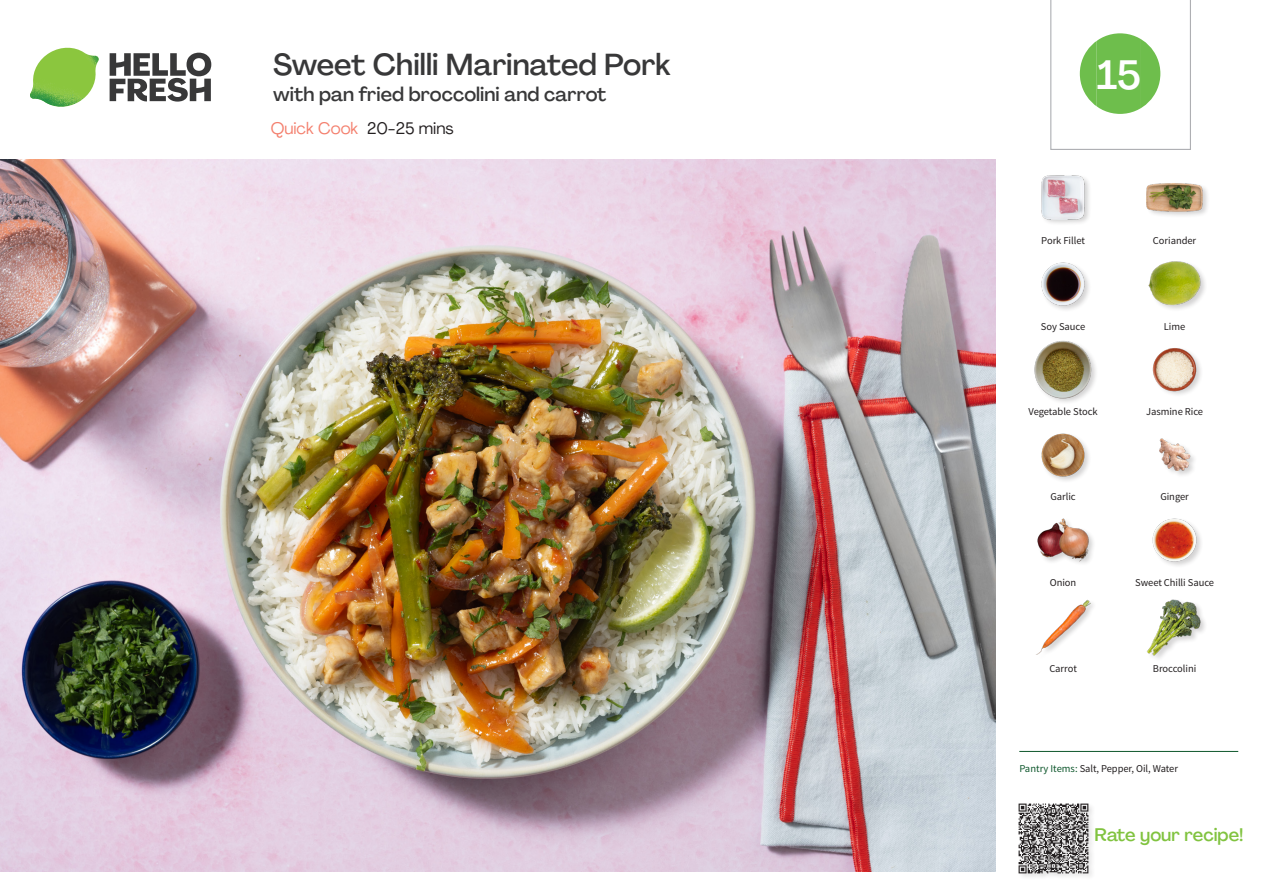
<style>
.page{position:relative;width:1263px;height:893px;background:#fff}
.page>*{position:absolute;margin:0;border:0;box-sizing:border-box;transform-origin:0 0}
._24_Recipe_Nr_Bag{font:500 40.5px "Agrandir";color:#fff}
._15_Titel_UK{font:500 30px "Agrandir";letter-spacing:-.005em;color:#383839}
._15_Titel_UK-2{font:500 19.5px "Agrandir";color:#383839}
.t1{font:500 18px "Agrandir";color:#81c340}
._02_Box_Type{font:16.5px "Agrandir";color:#f4806e}
._18_FRONT_ingredient{font:10.5px "Source Sans Pro";letter-spacing:-.005em;color:#231f20}
.t2{font:10.5px "Source Sans Variable";letter-spacing:-.005em;color:#231f20}
.s1{color:#231f20}
.s2{font-family:"Source Sans Pro";color:#0e572c}
</style>
<div class="page">
<svg style="left:110px;top:53px;width:101px;height:49px"></svg>
<img style="left:30px;top:48px;width:69px;height:59px">
<img style="left:0;top:159px;width:995px;height:713px">
<hr style="left:1019px;top:751px;width:219px;height:1px;background:#0e572c">
<div style="left:1018px;top:802px;width:77px;height:78px;background:#f8f8f8"></div>
<img style="left:1018px;top:803px;width:73px;height:73px">
<img style="left:1041px;top:175px;width:48px;height:48px">
<div style="left:1146px;top:182px;width:64px;height:37px;background:#231f20;opacity:.2"></div>
<img style="left:1146px;top:182px;width:57px;height:37px">
<div style="left:1148px;top:260px;width:59px;height:52px;background:#231f20;opacity:.2"></div>
<img style="left:1148px;top:260px;width:55px;height:52px">
<img style="left:1041px;top:262px;width:48px;height:48px">
<img style="left:1152px;top:348px;width:49px;height:47px">
<div style="left:1034px;top:340px;width:64px;height:65px;background:#231f20;opacity:.2"></div>
<img style="left:1034px;top:341px;width:58px;height:57px">
<img style="left:1159px;top:438px;width:35px;height:37px">
<img style="left:1041px;top:433px;width:48px;height:48px">
<img style="left:1152px;top:518px;width:49px;height:48px">
<div style="left:1036px;top:518px;width:60px;height:50px;background:#231f20;opacity:.2"></div>
<img style="left:1036px;top:518px;width:56px;height:50px">
<div style="left:1147px;top:598px;width:61px;height:64px;background:#231f20;opacity:.2"></div>
<img style="left:1147px;top:598px;width:56px;height:57px">
<img style="left:1036px;top:599px;width:56px;height:56px">
<svg style="left:1050px;top:0;width:141px;height:150px"></svg>
<p class="_15_Titel_UK" style="left:273px;top:46px;width:399px">Sweet Chilli Marinated Pork</p>
<p class="_15_Titel_UK-2" style="left:273px;top:82px;width:335px">with pan fried broccolini and carrot</p>
<p class="_02_Box_Type" style="left:271px;top:118px;width:184px">Quick Cook <span class="s1">20-25 mins</span></p>
<p class="_24_Recipe_Nr_Bag" style="left:1097px;top:50px;width:46px">15</p>
<p class="_18_FRONT_ingredient" style="left:1041px;top:234px;width:45px">Pork Fillet</p>
<p class="_18_FRONT_ingredient" style="left:1153px;top:234px;width:45px">Coriander</p>
<p class="_18_FRONT_ingredient" style="left:1041px;top:320px;width:46px">Soy Sauce</p>
<p class="_18_FRONT_ingredient" style="left:1164px;top:320px;width:23px">Lime</p>
<p class="_18_FRONT_ingredient" style="left:1028px;top:405px;width:71px">Vegetable Stock</p>
<p class="_18_FRONT_ingredient" style="left:1146px;top:405px;width:59px">Jasmine Rice</p>
<p class="_18_FRONT_ingredient" style="left:1050px;top:490px;width:27px">Garlic</p>
<p class="_18_FRONT_ingredient" style="left:1160px;top:490px;width:30px">Ginger</p>
<p class="_18_FRONT_ingredient" style="left:1050px;top:576px;width:28px">Onion</p>
<p class="_18_FRONT_ingredient" style="left:1135px;top:576px;width:80px">Sweet Chilli Sauce</p>
<p class="_18_FRONT_ingredient" style="left:1049px;top:662px;width:29px">Carrot</p>
<p class="_18_FRONT_ingredient" style="left:1153px;top:662px;width:45px">Broccolini</p>
<p class="t2" style="left:1019px;top:762px;width:160px"><span class="s2">Pantry Items:</span> Salt, Pepper, Oil, Water</p>
<h3 class="t1" style="left:1094px;top:823px;width:150px">Rate your recipe!</h3>
</div>
